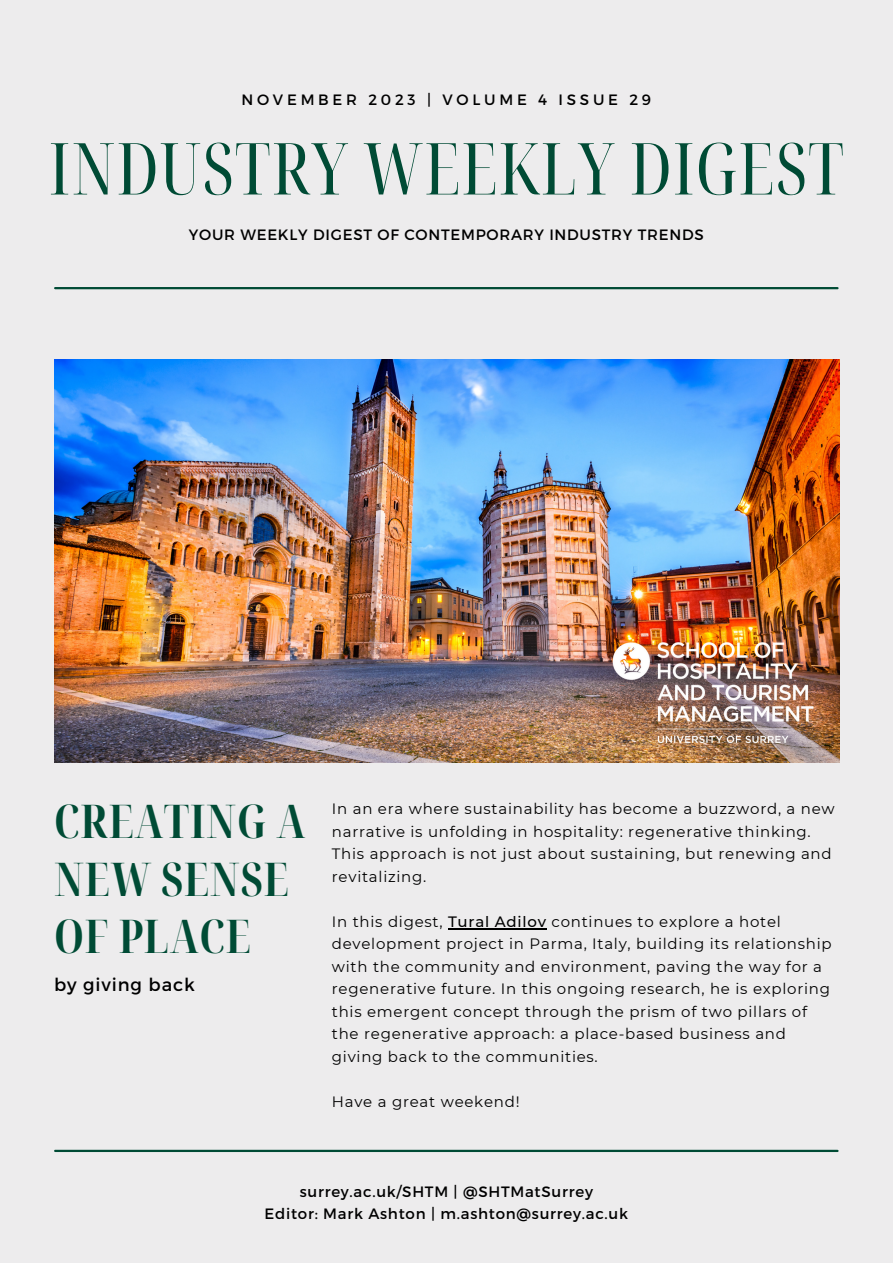
<style>
.page{position:relative;width:893px;height:1264px;background:#fff}
.page>*{position:absolute;margin:0;border:0;box-sizing:border-box;transform-origin:0 0}
.t1{font:extra-condensed 71.7px "Noto Serif Display";letter-spacing:.02em;color:#004b35}
.t2{font:700 extra-condensed 46.5px/57.3px "Noto Serif Display";letter-spacing:.02em;color:#004b35}
.t3{font:18px "Montserrat";letter-spacing:.05em;color:#000}
.t4{font:15px/22.5px "Montserrat";letter-spacing:.05em;color:#000}
.t5{font:15px "Montserrat";letter-spacing:.25em;color:#000}
.s1{font-weight:500}
</style>
<div class="page">
<div style="left:0;top:0;width:892px;height:1262px;background:#edeced"></div>
<img style="left:54px;top:360px;width:785px;height:402px">
<hr style="left:55px;top:1149px;width:782px;height:2px;background:#004b35">
<hr style="left:55px;top:287px;width:782px;height:2px;background:#004b35">
<img style="left:561px;top:592px;width:279px;height:171px">
<hr style="left:448px;top:928px;width:98px;height:1px;background:#000">
<p class="t5" style="left:241px;top:90px;width:411px">NOVEMBER 2023 | VOLUME 4 ISSUE 29</p>
<p class="t1" style="left:49px;top:118px;width:796px">INDUSTRY WEEKLY DIGEST</p>
<p class="t4" style="left:189px;top:222px;width:516px">YOUR WEEKLY DIGEST OF CONTEMPORARY INDUSTRY TRENDS</p>
<p class="t2" style="left:54px;top:791px;width:253px">CREATING A<br>NEW SENSE<br>OF PLACE</p>
<p class="t3" style="left:54px;top:972px;width:142px">by giving back</p>
<p class="t4" style="left:332px;top:797px;width:504px">In an era where sustainability has become a buzzword, a new narrative is unfolding in hospitality: regenerative thinking.<br>This approach is not just about sustaining, but renewing and revitalizing.</p>
<p class="t4" style="left:332px;top:910px;width:501px">In this digest, <span class="s1">Tural Adilov</span> continues to explore a hotel development project in Parma, Italy, building its relationship with the community and environment, paving the way for a regenerative future. In this ongoing research, he is exploring this emergent concept through the prism of two pillars of the regenerative approach: a place-based business and giving back to the communities.</p>
<p class="t4" style="left:332px;top:1090px;width:189px">Have a great weekend!</p>
<p class="t4" style="left:300px;top:1179px;width:295px">surrey.ac.uk/SHTM | @SHTMatSurrey</p>
<p class="t4" style="left:264px;top:1201px;width:365px">Editor: Mark Ashton | m.ashton@surrey.ac.uk</p>
</div>
